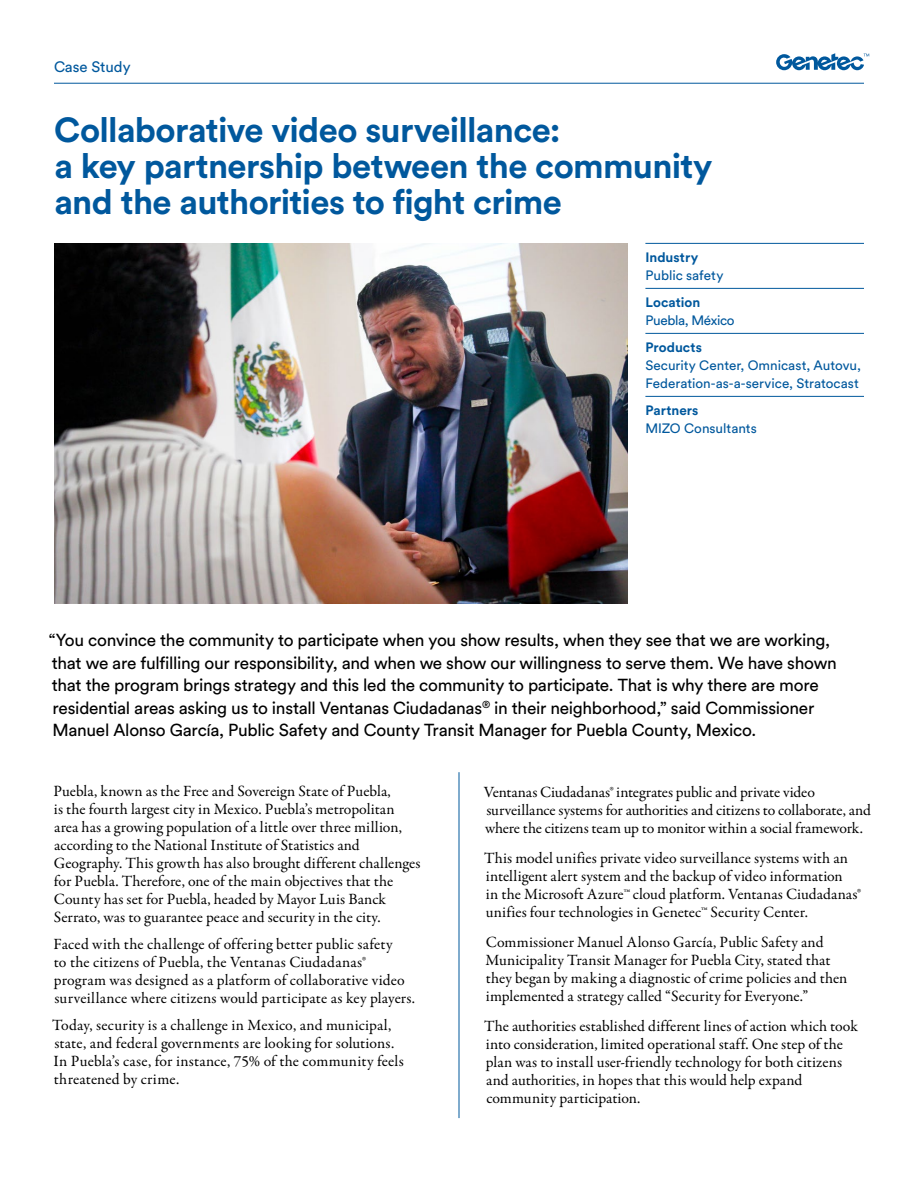
<style>
.page{position:relative;width:918px;height:1188px;background:#fff}
.page>*{position:absolute;margin:0;border:0;box-sizing:border-box;transform-origin:0 0}
.Heading_1{font:700 34.5px/36px "Circular Pro";letter-spacing:-.02em;color:#00589d}
.Heading_2{font:17.25px/22.5px "Circular Pro";letter-spacing:-.015em;color:#000}
.Body_Text{font:15.75px/18px "Garamond Premr Pro";letter-spacing:.005em;color:#000}
.Document_Type{font:15px "Circular Pro";letter-spacing:-.005em;color:#00589d}
.Sidebar_Body_Text_No{font:13.5px/18px "Circular Pro";color:#00589d}
.Sidebar_Body_Text__R{font:700 13.5px "Circular Pro";letter-spacing:.005em;color:#00589d}
.Sidebar_Body_Text_No-2{font:13.5px "Circular Pro";letter-spacing:-.025em;color:#00589d}
</style>
<div class="page">
<img style="left:54px;top:243px;width:573px;height:360px">
<hr style="left:54px;top:83px;width:810px;height:1px;background:#00589d">
<svg style="left:776px;top:53px;width:93px;height:17px"></svg>
<hr style="left:459px;top:772px;width:1px;height:346px;background:#00589d">
<hr style="left:645px;top:243px;width:219px;height:1px;background:#00589d">
<hr style="left:645px;top:288px;width:219px;height:1px;background:#00589d">
<hr style="left:645px;top:333px;width:219px;height:1px;background:#00589d">
<hr style="left:645px;top:396px;width:219px;height:1px;background:#00589d">
<p class="Document_Type" style="left:54px;top:57px;width:78px">Case Study</p>
<p class="Heading_1" style="left:54px;top:110px;width:660px">Collaborative video surveillance:<br>a key partnership between the community and the authorities to fight crime</p>
<p class="Sidebar_Body_Text__R" style="left:645px;top:248px;width:54px">Industry</p>
<p class="Sidebar_Body_Text_No" style="left:645px;top:265px;width:79px">Public safety</p>
<p class="Sidebar_Body_Text__R" style="left:645px;top:293px;width:56px">Location</p>
<p class="Sidebar_Body_Text_No-2" style="left:645px;top:311px;width:91px">Puebla, México</p>
<p class="Sidebar_Body_Text__R" style="left:645px;top:338px;width:58px">Products</p>
<p class="Sidebar_Body_Text_No" style="left:645px;top:355px;width:217px">Security Center, Omnicast, Autovu,<br>Federation-as-a-service, Stratocast</p>
<p class="Sidebar_Body_Text__R" style="left:645px;top:401px;width:55px">Partners</p>
<p class="Sidebar_Body_Text_No" style="left:645px;top:418px;width:113px">MIZO Consultants</p>
<p class="Heading_2" style="left:49px;top:628px;width:789px">“You convince the community to participate when you show results, when they see that we are working, that we are fulfilling our responsibility, and when we show our willingness to serve them. We have shown that the program brings strategy and this led the community to participate. That is why there are more residential areas asking us to install Ventanas Ciudadanas<sup>®</sup> in their neighborhood,” said Commissioner Manuel Alonso García, Public Safety and County Transit Manager for Puebla County, Mexico.</p>
<p class="Body_Text" style="left:53px;top:783px;width:369px">Puebla, known as the Free and Sovereign State of Puebla,<br>is the fourth largest city in Mexico. Puebla’s metropolitan area has a growing population of a little over three million, according to the National Institute of Statistics and Geography. This growth has also brought different challenges for Puebla. Therefore, one of the main objectives that the County has set for Puebla, headed by Mayor Luis Banck Serrato, was to guarantee peace and security in the city.</p>
<p class="Body_Text" style="left:53px;top:936px;width:363px">Faced with the challenge of offering better public safety<br>to the citizens of Puebla, the Ventanas Ciudadanas® program was designed as a platform of collaborative video surveillance where citizens would participate as key players.</p>
<p class="Body_Text" style="left:52px;top:1017px;width:353px">Today, security is a challenge in Mexico, and municipal, state, and federal governments are looking for solutions.<br>In Puebla’s case, for instance, 75% of the community feels threatened by crime.</p>
<p class="Body_Text" style="left:484px;top:783px;width:389px">Ventanas Ciudadanas® integrates public and private video surveillance systems for authorities and citizens to collaborate, and where the citizens team up to monitor within a social framework.</p>
<p class="Body_Text" style="left:484px;top:849px;width:378px">This model unifies private video surveillance systems with an intelligent alert system and the backup of video information<br>in the Microsoft Azure™ cloud platform. Ventanas Ciudadanas® unifies four technologies in Genetec™ Security Center.</p>
<p class="Body_Text" style="left:485px;top:933px;width:363px">Commissioner Manuel Alonso García, Public Safety and Municipality Transit Manager for Puebla City, stated that they began by making a diagnostic of crime policies and then implemented a strategy called “Security for Everyone.”</p>
<p class="Body_Text" style="left:484px;top:1017px;width:375px">The authorities established different lines of action which took into consideration, limited operational staff. One step of the plan was to install user-friendly technology for both citizens and authorities, in hopes that this would help expand community participation.</p>
</div>
